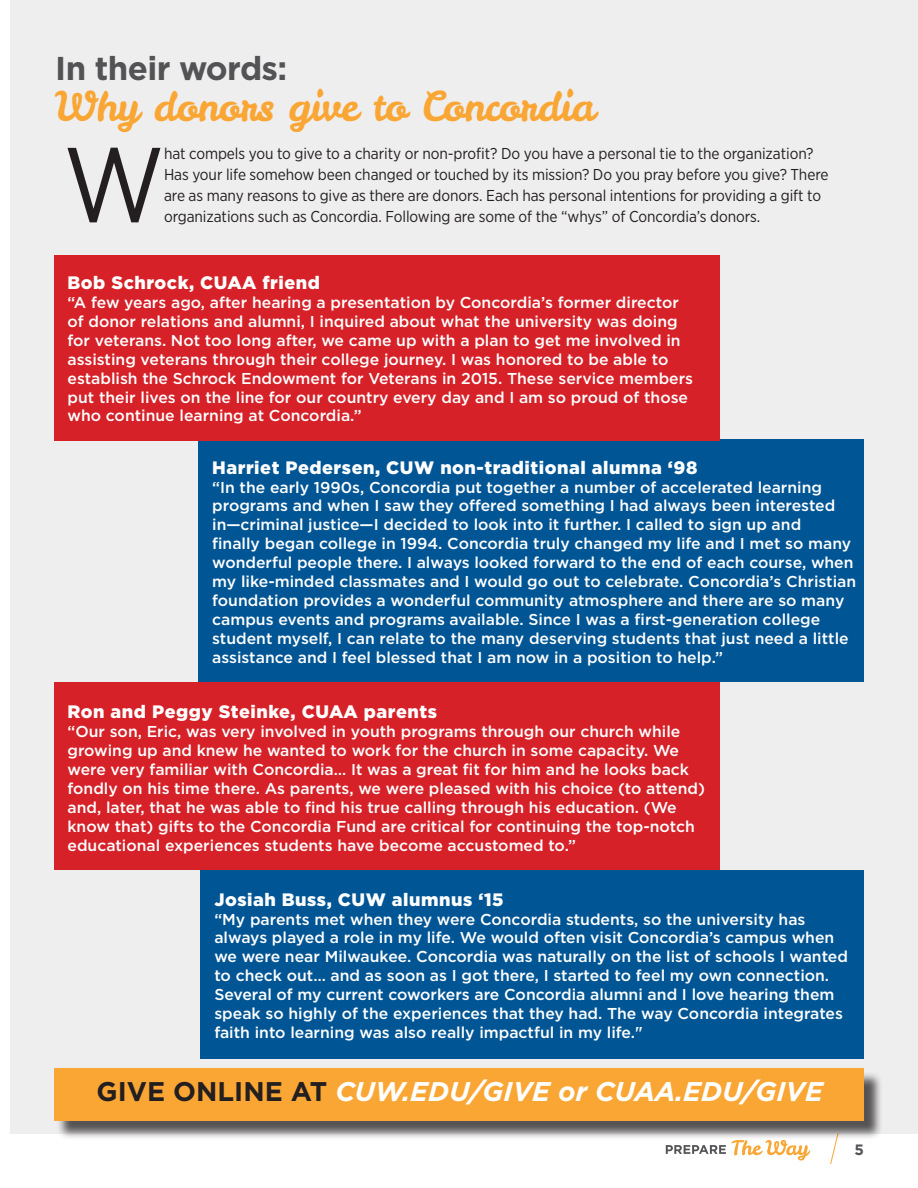
<style>
.page{position:relative;width:918px;height:1188px;background:#fff}
.page>*{position:absolute;margin:0;border:0;box-sizing:border-box;transform-origin:0 0}
.Body_Text_1-col{font:105.75px "Gotham Narrow";color:#231f20}
.Header_2{font:40.5px "Leckerli One";letter-spacing:-.02em;color:#faa634}
.Header_2-2{font:700 33px "Gotham";letter-spacing:-.02em;color:#535355}
.Tiny_Header{font:italic 700 27px "Gotham";color:#fff}
.Tiny_Header-2{font:900 18px "Gotham";letter-spacing:.03em;color:#fff}
.Tiny_Header-3{font:500 15.75px/18.9px "Gotham";color:#fff}
.Body_Text_1-col-2{font:15.75px/21px "Gotham Narrow";letter-spacing:-.005em;color:#231f20}
.t1{font:700 15px "Gotham";color:#535355}
.s1{font-style:normal;color:#231f20}
</style>
<div class="page">
<div style="left:11px;top:0;width:907px;height:1134px;background:#eeeeef"></div>
<svg style="left:830px;top:1140px;width:7px;height:24px"></svg>
<svg style="left:666px;top:1140px;width:144px;height:21px"></svg>
<div style="left:56px;top:1071px;width:827px;height:69px;background:#231f20;opacity:.75"></div>
<div style="left:54px;top:1069px;width:810px;height:52px;background:#faa634"></div>
<div style="left:201px;top:870px;width:663px;height:188px;background:#005595"></div>
<div style="left:54px;top:682px;width:665px;height:188px;background:#d62128"></div>
<div style="left:199px;top:440px;width:665px;height:242px;background:#005595"></div>
<div style="left:54px;top:255px;width:665px;height:185px;background:#d62128"></div>
<p class="Header_2-2" style="left:55px;top:47px;width:234px">In their words:</p>
<p class="Header_2" style="left:55px;top:79px;width:542px">Why donors give to Concordia</p>
<p class="Body_Text_1-col" style="left:63px;top:119px;width:103px">W</p>
<p class="Body_Text_1-col-2" style="left:164px;top:143px;width:666px">hat compels you to give to a charity or non-profit? Do you have a personal tie to the organization?<br>Has your life somehow been changed or touched by its mission? Do you pray before you give? There are as many reasons to give as there are donors. Each has personal intentions for providing a gift to organizations such as Concordia. Following are some of the “whys” of Concordia’s donors.</p>
<p class="Tiny_Header-2" style="left:68px;top:270px;width:254px">Bob Schrock, CUAA friend</p>
<p class="Tiny_Header-3" style="left:68px;top:293px;width:627px">“A few years ago, after hearing a presentation by Concordia’s former director of donor relations and alumni, I inquired about what the university was doing for veterans. Not too long after, we came up with a plan to get me involved in assisting veterans through their college journey. I was honored to be able to establish the Schrock Endowment for Veterans in 2015. These service members put their lives on the line for our country every day and I am so proud of those who continue learning at Concordia.”</p>
<p class="Tiny_Header-2" style="left:212px;top:455px;width:487px">Harriet Pedersen, CUW non-traditional alumna ‘98</p>
<p class="Tiny_Header-3" style="left:212px;top:477px;width:646px">“In the early 1990s, Concordia put together a number of accelerated learning programs and when I saw they offered something I had always been interested in—criminal justice—I decided to look into it further. I called to sign up and<br>finally began college in 1994. Concordia truly changed my life and I met so many wonderful people there. I always looked forward to the end of each course, when my like-minded classmates and I would go out to celebrate. Concordia’s Christian foundation provides a wonderful community atmosphere and there are so many campus events and programs available. Since I was a first-generation college student myself, I can relate to the many deserving students that just need a little assistance and I feel blessed that I am now in a position to help.”</p>
<p class="Tiny_Header-2" style="left:68px;top:700px;width:371px">Ron and Peggy Steinke, CUAA parents</p>
<p class="Tiny_Header-3" style="left:68px;top:722px;width:639px">“Our son, Eric, was very involved in youth programs through our church while growing up and knew he wanted to work for the church in some capacity. We were very familiar with Concordia… It was a great fit for him and he looks back fondly on his time there. As parents, we were pleased with his choice (to attend) and, later, that he was able to find his true calling through his education. (We know that) gifts to the Concordia Fund are critical for continuing the top-notch educational experiences students have become accustomed to.”</p>
<p class="Tiny_Header-2" style="left:214px;top:887px;width:291px">Josiah Buss, CUW alumnus ‘15</p>
<p class="Tiny_Header-3" style="left:214px;top:909px;width:593px">“My parents met when they were Concordia students, so the university has</p>
<p class="Tiny_Header-3" style="left:214px;top:928px;width:635px">always played a role in my life. We would often visit Concordia’s campus when we were near Milwaukee. Concordia was naturally on the list of schools I wanted to check out… and as soon as I got there, I started to feel my own connection.<br>Several of my current coworkers are Concordia alumni and I love hearing them speak so highly of the experiences that they had. The way Concordia integrates faith into learning was also really impactful in my life."</p>
<p class="Tiny_Header" style="left:97px;top:1073px;width:728px"><span class="s1">GIVE ONLINE AT</span> CUW.EDU/GIVE or CUAA.EDU/GIVE</p>
<p class="t1" style="left:855px;top:1140px;width:11px">5</p>
</div>
